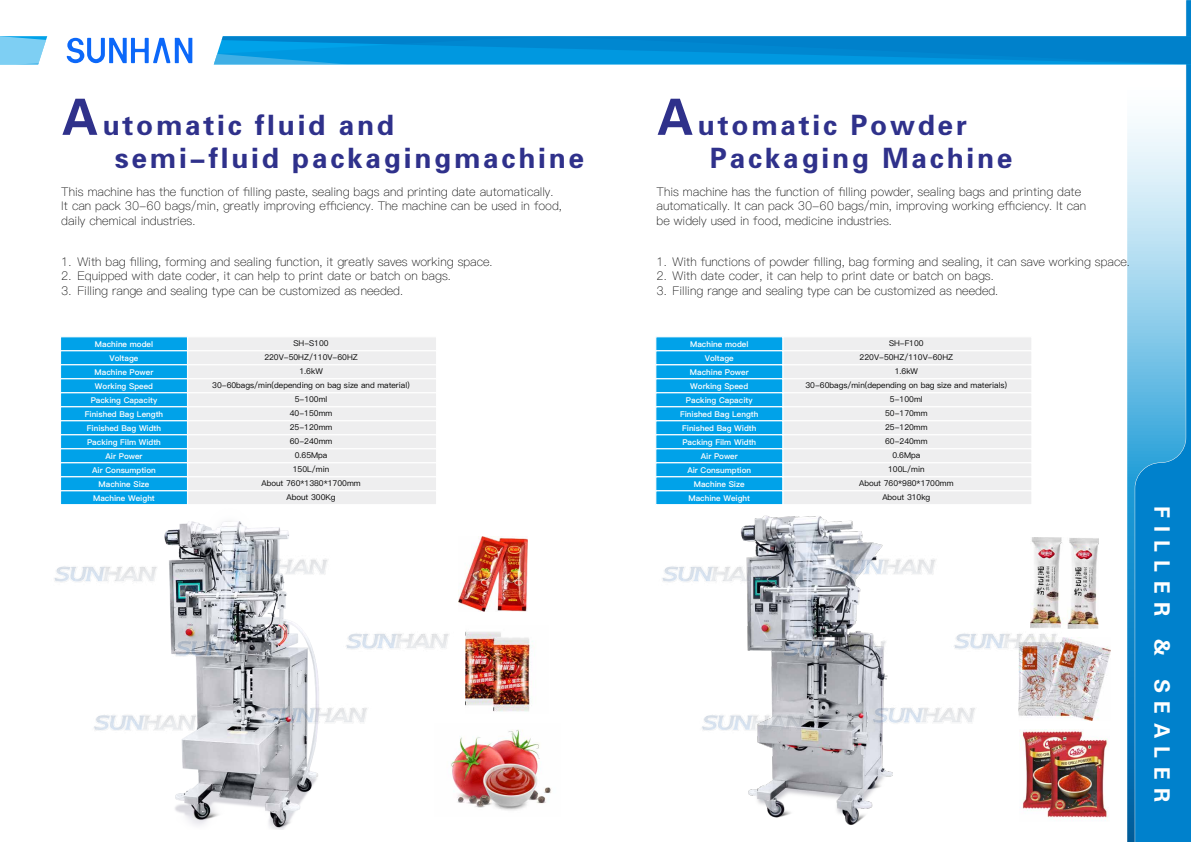
<style>
.page{position:relative;width:1191px;height:842px;background:#fff}
.page>*{position:absolute;margin:0;border:0;box-sizing:border-box;transform-origin:0 0}
.t1{font:28px/33.6px "FZZYJW GB1 0";letter-spacing:.1em;color:#2f318b}
.t2{font:21.2px "FZZYJW GB1 0";letter-spacing:.4em;color:#fefefe}
.t3{font:12px/14.4px "Ping Fang SC Light";color:#000}
.t4{font:8px "Ping Fang SC Heavy";color:#fefefe}
.t5{font:8px "Ping Fang SC Medium";color:#000}
.s1{font-size:50px}
</style>
<div class="page">
<svg style="left:1127px;top:123px;width:7px;height:719px;background:#54aad7"></svg>
<svg style="left:1135px;top:0;width:56px;height:842px;background:#55addd"></svg>
<svg style="left:0;top:36px;width:1191px;height:29px;background:#249bdd"></svg>
<div style="left:187px;top:336px;width:250px;height:15px;background:#eeeeef;border:1px solid #fff"></div>
<div style="left:60px;top:337px;width:128px;height:14px;background:#00a2e9;border:1px solid #fff"></div>
<div style="left:187px;top:350px;width:250px;height:15px;background:#eeeeef;border:1px solid #fff"></div>
<div style="left:60px;top:351px;width:128px;height:14px;background:#00a2e9;border:1px solid #fff"></div>
<div style="left:187px;top:364px;width:250px;height:15px;background:#eeeeef;border:1px solid #fff"></div>
<div style="left:60px;top:365px;width:128px;height:14px;background:#00a2e9;border:1px solid #fff"></div>
<div style="left:187px;top:378px;width:250px;height:15px;background:#eeeeef;border:1px solid #fff"></div>
<div style="left:60px;top:379px;width:128px;height:14px;background:#00a2e9;border:1px solid #fff"></div>
<div style="left:187px;top:392px;width:250px;height:15px;background:#eeeeef;border:1px solid #fff"></div>
<div style="left:60px;top:393px;width:128px;height:14px;background:#00a2e9;border:1px solid #fff"></div>
<div style="left:187px;top:406px;width:250px;height:15px;background:#eeeeef;border:1px solid #fff"></div>
<div style="left:60px;top:407px;width:128px;height:14px;background:#00a2e9"></div>
<div style="left:782px;top:336px;width:250px;height:15px;background:#eeeeef;border:1px solid #fff"></div>
<div style="left:655px;top:337px;width:128px;height:14px;background:#00a2e9;border:1px solid #fff"></div>
<div style="left:782px;top:364px;width:250px;height:15px;background:#eeeeef"></div>
<div style="left:655px;top:365px;width:128px;height:14px;background:#00a2e9;border:1px solid #fff"></div>
<div style="left:782px;top:378px;width:250px;height:15px;background:#eeeeef;border:1px solid #fff"></div>
<div style="left:655px;top:379px;width:128px;height:14px;background:#00a2e9;border:1px solid #fff"></div>
<div style="left:782px;top:392px;width:250px;height:15px;background:#eeeeef;border:1px solid #fff"></div>
<div style="left:655px;top:393px;width:128px;height:14px;background:#00a2e9;border:1px solid #fff"></div>
<div style="left:782px;top:406px;width:250px;height:15px;background:#eeeeef;border:1px solid #fff"></div>
<div style="left:655px;top:407px;width:128px;height:14px;background:#00a2e9"></div>
<div style="left:782px;top:350px;width:250px;height:15px;background:#eeeeef;border:1px solid #fff"></div>
<div style="left:655px;top:351px;width:128px;height:14px;background:#00a2e9;border:1px solid #fff"></div>
<img style="left:498px;top:537px;width:29px;height:74px">
<img style="left:498px;top:632px;width:35px;height:80px">
<img style="left:498px;top:729px;width:53px;height:82px">
<img style="left:1106px;top:647px;width:4px;height:21px">
<img style="left:54px;top:412px;width:444px;height:418px">
<img style="left:655px;top:412px;width:451px;height:413px">
<img style="left:1135px;top:0;width:9px;height:15px">
<h1 class="t1" style="left:115px;top:109px;width:471px;text-indent:-53px"><span class="s1">A</span>utomatic fluid and<br>semi-fluid packagingmachine</h1>
<p class="t3" style="left:61px;top:184px;width:502px">This machine has the function of filling paste, sealing bags and printing date automatically.<br>It can pack 30-60 bags/min, greatly improving efficiency. The machine can be used in food, daily chemical industries.</p>
<p class="t3" style="left:61px;top:254px;width:433px">1. With bag filling, forming and sealing function, it greatly saves working space.</p>
<p class="t3" style="left:61px;top:269px;width:391px">2. Equipped with date coder, it can help to print date or batch on bags.</p>
<p class="t3" style="left:61px;top:283px;width:343px">3. Filling range and sealing type can be customized as needed.</p>
<p class="t4" style="left:95px;top:339px;width:60px">Machine model</p>
<p class="t5" style="left:293px;top:339px;width:37px">SH-S100</p>
<p class="t4" style="left:110px;top:353px;width:30px">Voltage</p>
<p class="t5" style="left:264px;top:353px;width:95px">220V-50HZ/110V-60HZ</p>
<p class="t4" style="left:95px;top:367px;width:60px">Machine Power</p>
<p class="t5" style="left:299px;top:367px;width:25px">1.6kW</p>
<p class="t4" style="left:95px;top:381px;width:60px">Working Speed</p>
<p class="t5" style="left:212px;top:381px;width:199px">30-60bags/min(depending on bag size and material)</p>
<p class="t4" style="left:91px;top:395px;width:68px">Packing Capacity</p>
<p class="t5" style="left:295px;top:395px;width:34px">5-100ml</p>
<p class="t4" style="left:85px;top:409px;width:80px">Finished Bag Length</p>
<p class="t5" style="left:290px;top:409px;width:44px">40-150mm</p>
<p class="t4" style="left:87px;top:423px;width:76px">Finished Bag Width</p>
<p class="t5" style="left:290px;top:423px;width:44px">25-120mm</p>
<p class="t4" style="left:87px;top:437px;width:75px">Packing Film Width</p>
<p class="t5" style="left:290px;top:437px;width:44px">60-240mm</p>
<p class="t4" style="left:105px;top:451px;width:39px">Air Power</p>
<p class="t5" style="left:295px;top:451px;width:34px">0.65Mpa</p>
<p class="t4" style="left:92px;top:465px;width:65px">Air Consumption</p>
<p class="t5" style="left:293px;top:465px;width:38px">150L/min</p>
<p class="t4" style="left:98px;top:479px;width:52px">Machine Size</p>
<p class="t5" style="left:261px;top:479px;width:101px">About 760*1380*1700mm</p>
<p class="t4" style="left:93px;top:493px;width:63px">Machine Weight</p>
<p class="t5" style="left:286px;top:493px;width:51px">About 300Kg</p>
<h1 class="t1" style="left:710px;top:109px;width:304px;text-indent:-53px"><span class="s1">A</span>utomatic Powder<br>Packaging Machine</h1>
<p class="t3" style="left:656px;top:184px;width:431px">This machine has the function of filling powder, sealing bags and printing date automatically. It can pack 30-60 bags/min, improving working efficiency. It can be widely used in food, medicine industries.</p>
<p class="t3" style="left:656px;top:254px;width:475px">1. With functions of powder filling, bag forming and sealing, it can save working space.</p>
<p class="t3" style="left:656px;top:269px;width:339px">2. With date coder, it can help to print date or batch on bags.</p>
<p class="t3" style="left:656px;top:283px;width:343px">3. Filling range and sealing type can be customized as needed.</p>
<p class="t4" style="left:690px;top:339px;width:60px">Machine model</p>
<p class="t5" style="left:889px;top:339px;width:36px">SH-F100</p>
<p class="t4" style="left:690px;top:367px;width:60px">Machine Power</p>
<p class="t5" style="left:894px;top:367px;width:25px">1.6kW</p>
<p class="t4" style="left:690px;top:381px;width:60px">Working Speed</p>
<p class="t5" style="left:805px;top:381px;width:203px">30-60bags/min(depending on bag size and materials)</p>
<p class="t4" style="left:686px;top:395px;width:68px">Packing Capacity</p>
<p class="t5" style="left:890px;top:395px;width:34px">5-100ml</p>
<p class="t4" style="left:680px;top:409px;width:80px">Finished Bag Length</p>
<p class="t5" style="left:885px;top:409px;width:44px">50-170mm</p>
<p class="t4" style="left:682px;top:423px;width:76px">Finished Bag Width</p>
<p class="t5" style="left:885px;top:423px;width:44px">25-120mm</p>
<p class="t4" style="left:682px;top:437px;width:75px">Packing Film Width</p>
<p class="t5" style="left:885px;top:437px;width:44px">60-240mm</p>
<p class="t4" style="left:700px;top:451px;width:39px">Air Power</p>
<p class="t5" style="left:892px;top:451px;width:29px">0.6Mpa</p>
<p class="t4" style="left:687px;top:465px;width:65px">Air Consumption</p>
<p class="t5" style="left:888px;top:465px;width:38px">100L/min</p>
<p class="t4" style="left:694px;top:479px;width:52px">Machine Size</p>
<p class="t5" style="left:859px;top:479px;width:96px">About 760*980*1700mm</p>
<p class="t4" style="left:688px;top:493px;width:63px">Machine Weight</p>
<p class="t5" style="left:882px;top:493px;width:49px">About 310kg</p>
<p class="t4" style="left:705px;top:353px;width:30px">Voltage</p>
<p class="t5" style="left:859px;top:353px;width:95px">220V-50HZ/110V-60HZ</p>
<h2 class="t2" style="left:1173px;top:505px;width:298px;rotate:90deg">FILLER &amp; SEALER</h2>
</div>
